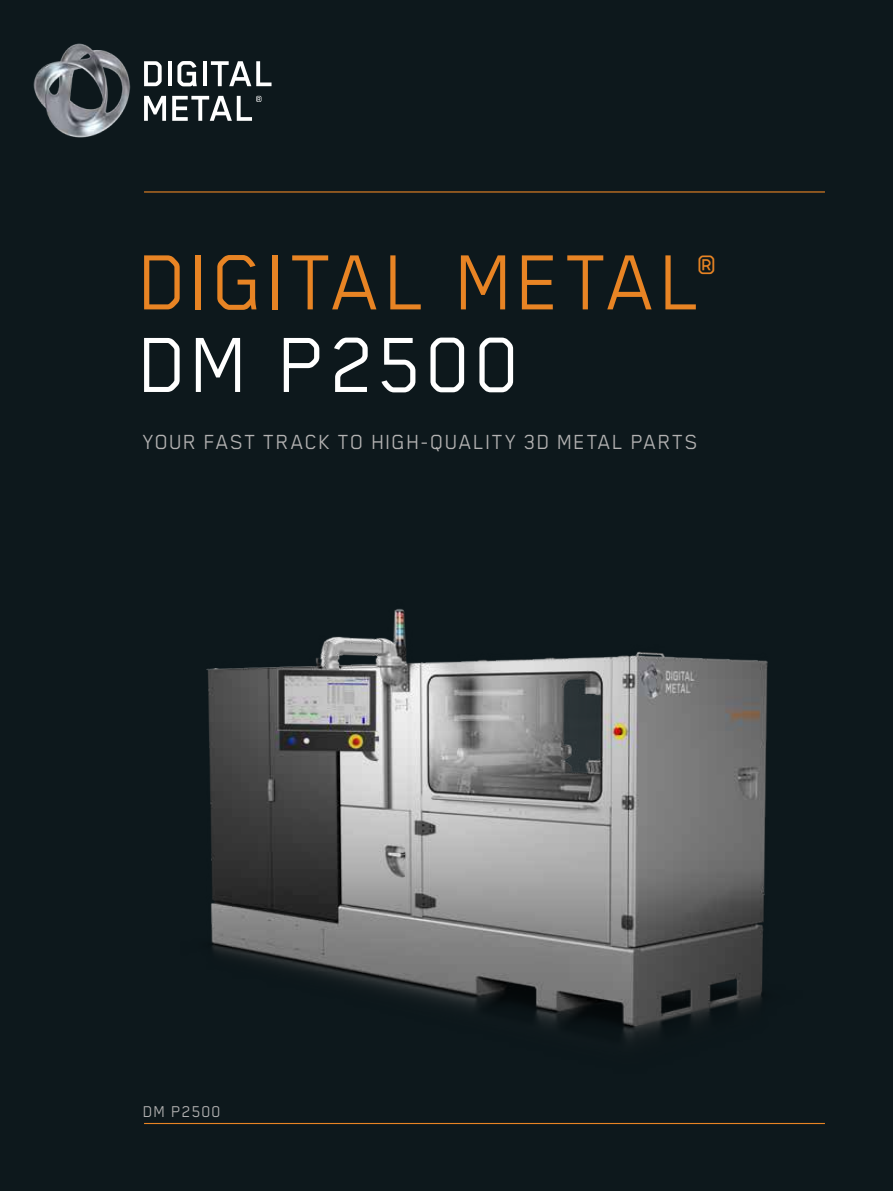
<style>
.page{position:relative;width:893px;height:1191px;background:#0d181c}
.page>*{position:absolute;margin:0;border:0;box-sizing:border-box;transform-origin:0 0}
.t1{font:90px "Blender";letter-spacing:.03em;color:#e88424}
.t2{font:90px "Blender";letter-spacing:.04em;color:#fff}
.t3{font:30.6px "Blender";color:#e88424}
.t4{font:23.55px "Blender";letter-spacing:.06em;color:#b3b2b2}
.t5{font:18px "Blender";letter-spacing:.055em;color:#b3b2b2}
</style>
<div class="page">
<hr style="left:144px;top:191px;width:681px;height:1px;background:#e88424">
<hr style="left:144px;top:1123px;width:681px;height:1px;background:#e88424">
<svg style="left:144px;top:61px;width:18px;height:25px"></svg>
<hr style="left:168px;top:61px;width:3px;height:25px;background:#fff">
<svg style="left:177px;top:61px;width:20px;height:25px"></svg>
<hr style="left:203px;top:61px;width:3px;height:25px;background:#fff">
<svg style="left:211px;top:61px;width:61px;height:25px"></svg>
<svg style="left:144px;top:96px;width:22px;height:25px"></svg>
<svg style="left:172px;top:96px;width:89px;height:25px"></svg>
<img style="left:34px;top:43px;width:97px;height:95px">
<img style="left:206px;top:608px;width:562px;height:432px">
<h1 class="t1" style="left:140px;top:233px;width:564px">DIGITAL METAL</h1>
<p class="t3" style="left:697px;top:248px;width:21px">®</p>
<h1 class="t2" style="left:140px;top:316px;width:383px">DM P2500</h1>
<p class="t4" style="left:143px;top:429px;width:556px">YOUR FAST TRACK TO HIGH-QUALITY 3D METAL PARTS</p>
<p class="t5" style="left:143px;top:1101px;width:79px">DM P2500</p>
</div>
